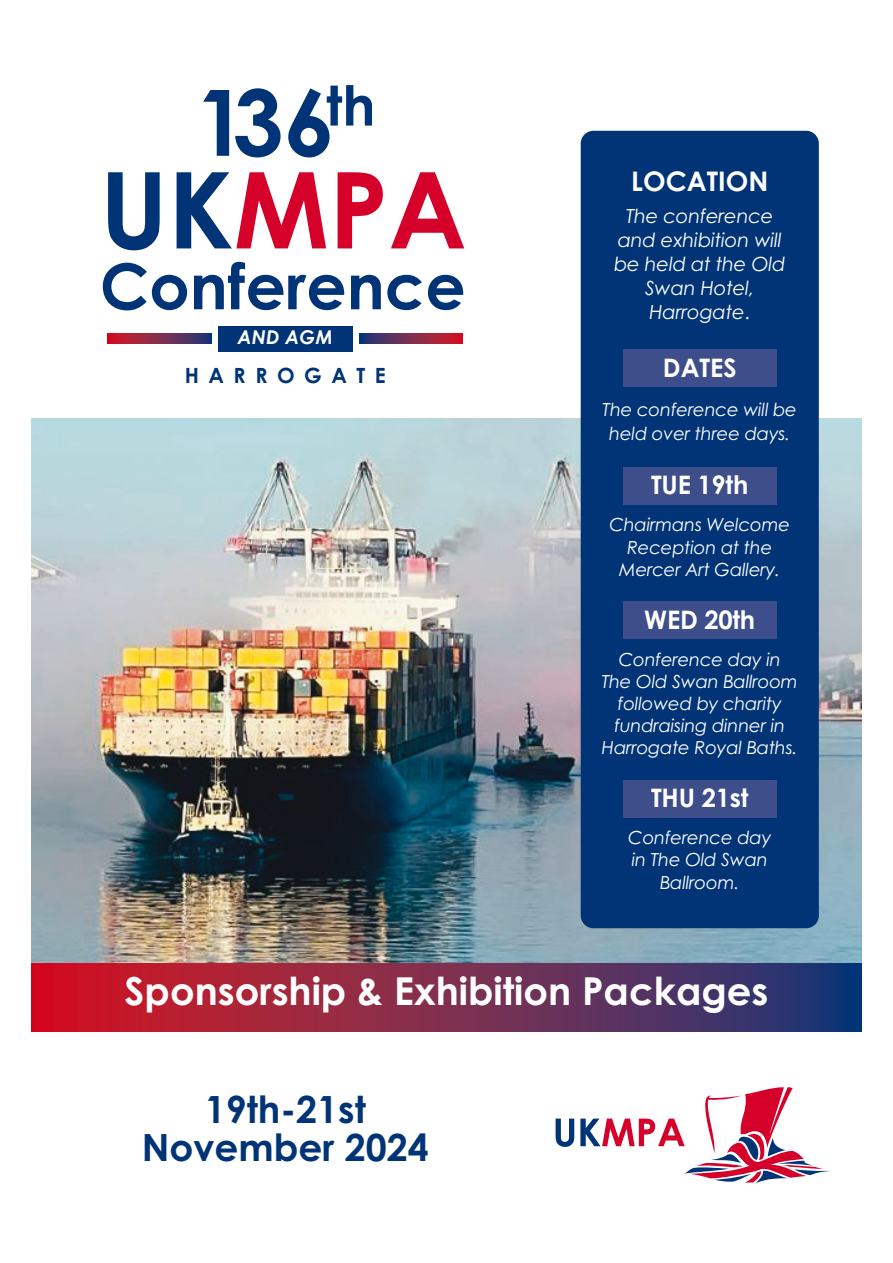
<style>
.page{position:relative;width:893px;height:1263px;background:#fff}
.page>*{position:absolute;margin:0;border:0;box-sizing:border-box;transform-origin:0 0}
.t1{font:700 91.65px "Century Gothic";color:#003477}
.t2{font:700 63.3px "Century Gothic";color:#003477}
.t3{font:700 38.55px "Century Gothic";color:#fff}
.t4{font:700 37.5px/38px "Century Gothic";color:#003477;text-align:center}
.t5{font:700 27px "Century Gothic";color:#fff}
.t6{font:700 25.5px "Century Gothic";letter-spacing:-.01em;color:#fff}
.t7{font:700 21px "Century Gothic";letter-spacing:.455em;color:#003477}
.t8{font:italic 19.5px/24px "Century Gothic";letter-spacing:-.01em;color:#fff;text-align:center}
.t9{font:italic 700 19.05px "Century Gothic";letter-spacing:.01em;color:#fff}
.t10{font:italic 18px/22.2px "Century Gothic";letter-spacing:-.01em;color:#fff;text-align:center}
.s1{font-style:normal}
</style>
<div class="page">
<img style="left:32px;top:419px;width:829px;height:544px">
<div style="left:581px;top:131px;width:238px;height:797px;background:#003477;border-radius:13px"></div>
<svg style="left:32px;top:963px;width:829px;height:68px;background:#7b2a4d"></svg>
<div style="left:218px;top:326px;width:134px;height:25px;background:#003477"></div>
<svg style="left:360px;top:334px;width:103px;height:9px"></svg>
<svg style="left:108px;top:334px;width:104px;height:9px"></svg>
<svg style="left:108px;top:172px;width:52px;height:78px"></svg>
<svg style="left:177px;top:172px;width:149px;height:76px"></svg>
<svg style="left:338px;top:172px;width:45px;height:76px"></svg>
<svg style="left:391px;top:172px;width:73px;height:76px"></svg>
<svg style="left:556px;top:1118px;width:18px;height:29px"></svg>
<svg style="left:580px;top:1087px;width:251px;height:96px"></svg>
<div style="left:623px;top:350px;width:154px;height:37px;background:#3e4e8a"></div>
<div style="left:623px;top:467px;width:154px;height:37px;background:#3e4e8a"></div>
<div style="left:623px;top:602px;width:154px;height:37px;background:#3e4e8a"></div>
<div style="left:623px;top:780px;width:154px;height:38px;background:#3e4e8a"></div>
<h1 class="t1" style="left:195px;top:88px;width:182px">136<sup>th</sup></h1>
<h2 class="t2" style="left:100px;top:263px;width:367px">Conference</h2>
<p class="t9" style="left:238px;top:327px;width:97px">AND AGM</p>
<p class="t7" style="left:185px;top:368px;width:203px">HARROGATE</p>
<h3 class="t5" style="left:631px;top:171px;width:139px">LOCATION</h3>
<p class="t8" style="left:614px;top:206px;width:173px">The conference and exhibition will be held at the Old<br>Swan Hotel,<br>Harrogate<span class="s1">.</span></p>
<h3 class="t6" style="left:663px;top:358px;width:75px">DATES</h3>
<p class="t10" style="left:602px;top:399px;width:196px;line-height:24px">The conference will be held over three days.</p>
<h3 class="t6" style="left:651px;top:476px;width:99px">TUE 19th</h3>
<p class="t10" style="left:609px;top:515px;width:182px">Chairmans Welcome<br>Reception at the<br>Mercer Art Gallery.</p>
<h3 class="t6" style="left:644px;top:610px;width:112px">WED 20th</h3>
<p class="t10" style="left:602px;top:650px;width:198px">Conference day in<br>The Old Swan Ballroom followed by charity fundraising dinner in<br>Harrogate Royal Baths.</p>
<h3 class="t6" style="left:651px;top:788px;width:99px">THU 21st</h3>
<p class="t10" style="left:628px;top:828px;width:145px">Conference day in The Old Swan<br>Ballroom.</p>
<h3 class="t3" style="left:125px;top:977px;width:645px">Sponsorship &amp; Exhibition Packages</h3>
<h3 class="t4" style="left:142px;top:1094px;width:289px">19th-21st<br>November 2024</h3>
</div>
